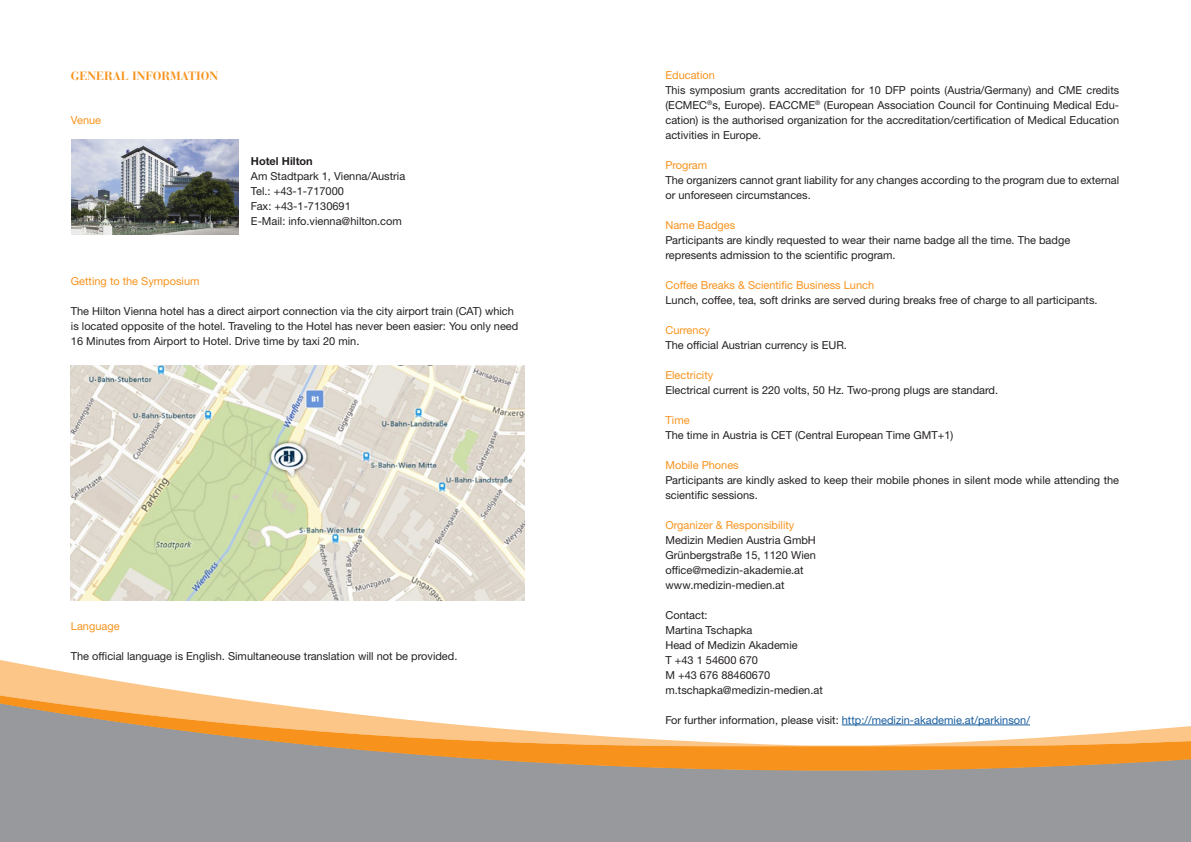
<style>
.page{position:relative;width:1191px;height:842px;background:#fff}
.page>*{position:absolute;margin:0;border:0;box-sizing:border-box;transform-origin:0 0}
.t1{font:700 12px "Bauer Bodoni Std";color:#f7931d}
.t2{font:11px/15px "Helvetica Neue LTW1 G";color:#231f20}
.t3{font:11px "Helvetica Neue LTW1 G";color:#f7931d}
.t4{font:11px "Helvetica Neue LTW1 G";color:#175d9e}
.t5{font:700 11px "Helvetica Neue LTCYR";color:#231f20}
.s1{color:#231f20}
</style>
<div class="page">
<div style="left:0;top:771px;width:1191px;height:71px;background:#97999c"></div>
<svg style="left:0;top:660px;width:200px;height:34px"></svg>
<svg style="left:0;top:694px;width:1191px;height:77px"></svg>
<img style="left:71px;top:140px;width:167px;height:95px">
<hr style="left:842px;top:725px;width:188px;height:1px;background:#175d9e">
<img style="left:71px;top:366px;width:453px;height:234px">
<p class="t1" style="left:71px;top:68px;width:149px">GENERAL INFORMATION</p>
<p class="t3" style="left:71px;top:113px;width:32px">Venue</p>
<p class="t5" style="left:251px;top:154px;width:63px">Hotel Hilton</p>
<p class="t2" style="left:251px;top:168px;width:156px">Am Stadtpark 1, Vienna/Austria</p>
<p class="t2" style="left:251px;top:183px;width:94px">Tel.: +43-1-717000</p>
<p class="t2" style="left:251px;top:198px;width:101px">Fax: +43-1-7130691</p>
<p class="t2" style="left:251px;top:213px;width:152px">E-Mail: info.vienna@hilton.com</p>
<p class="t3" style="left:71px;top:274px;width:130px">Getting to the Symposium</p>
<p class="t2" style="left:71px;top:303px;width:449px">The Hilton Vienna hotel has a direct airport connection via the city airport train (CAT) which is located opposite of the hotel. Traveling to the Hotel has never been easier: You only need<br>16 Minutes from Airport to Hotel. Drive time by taxi 20 min.</p>
<p class="t3" style="left:71px;top:619px;width:50px">Language</p>
<p class="t2" style="left:71px;top:648px;width:388px">The official language is English. Simultaneouse translation will not be provided.</p>
<p class="t3" style="left:665px;top:68px;width:51px">Education</p>
<p class="t2" style="left:665px;top:82px;width:455px;text-align:justify">This symposium grants accreditation for 10 DFP points (Austria/Germany) and CME credits (ECMEC<sup>®</sup>s, Europe). EACCME<sup>®</sup> (European Association Council for Continuing Medical Edu&shy;cation) is the authorised organization for the accreditation/certification of Medical Education activities in Europe.</p>
<p class="t3" style="left:665px;top:158px;width:43px">Program</p>
<p class="t2" style="left:665px;top:172px;width:455px">The organizers cannot grant liability for any changes according to the program due to external or unforeseen circumstances.</p>
<p class="t3" style="left:665px;top:218px;width:71px">Name Badges</p>
<p class="t2" style="left:665px;top:232px;width:406px">Participants are kindly requested to wear their name badge all the time. The badge</p>
<p class="t2" style="left:665px;top:247px;width:232px">represents admission to the scientific program.</p>
<p class="t3" style="left:665px;top:278px;width:210px">Coffee Breaks &amp; Scientific Business Lunch</p>
<p class="t2" style="left:665px;top:292px;width:434px">Lunch, coffee, tea, soft drinks are served during breaks free of charge to all participants.</p>
<p class="t3" style="left:665px;top:323px;width:46px">Currency</p>
<p class="t2" style="left:665px;top:337px;width:183px">The official Austrian currency is EUR.</p>
<p class="t3" style="left:665px;top:368px;width:49px">Electricity</p>
<p class="t2" style="left:665px;top:382px;width:334px">Electrical current is 220 volts, 50 Hz. Two-prong plugs are standard.</p>
<p class="t3" style="left:665px;top:413px;width:26px">Time</p>
<p class="t2" style="left:665px;top:427px;width:289px">The time in Austria is CET (Central European Time GMT+1)</p>
<p class="t3" style="left:665px;top:458px;width:75px">Mobile Phones</p>
<p class="t2" style="left:665px;top:472px;width:455px">Participants are kindly asked to keep their mobile phones in silent mode while attending the scientific sessions.</p>
<p class="t3" style="left:665px;top:518px;width:130px">Organizer &amp; Responsibility</p>
<p class="t2" style="left:665px;top:532px;width:152px">Medizin Medien Austria GmbH</p>
<p class="t2" style="left:665px;top:547px;width:152px">Grünbergstraße 15, 1120 Wien</p>
<p class="t2" style="left:665px;top:562px;width:140px">office@medizin-akademie.at</p>
<p class="t2" style="left:665px;top:577px;width:121px">www.medizin-medien.at</p>
<p class="t2" style="left:665px;top:607px;width:44px">Contact:</p>
<p class="t2" style="left:665px;top:622px;width:89px">Martina Tschapka</p>
<p class="t2" style="left:665px;top:637px;width:134px">Head of Medizin Akademie</p>
<p class="t2" style="left:665px;top:652px;width:94px">T +43 1 54600 670</p>
<p class="t2" style="left:665px;top:667px;width:106px">M +43 676 88460670</p>
<p class="t2" style="left:665px;top:682px;width:159px">m.tschapka@medizin-medien.at</p>
<p class="t4" style="left:665px;top:713px;width:366px"><span class="s1">For further information, please visit:</span> http://medizin-akademie.at/parkinson/</p>
</div>
